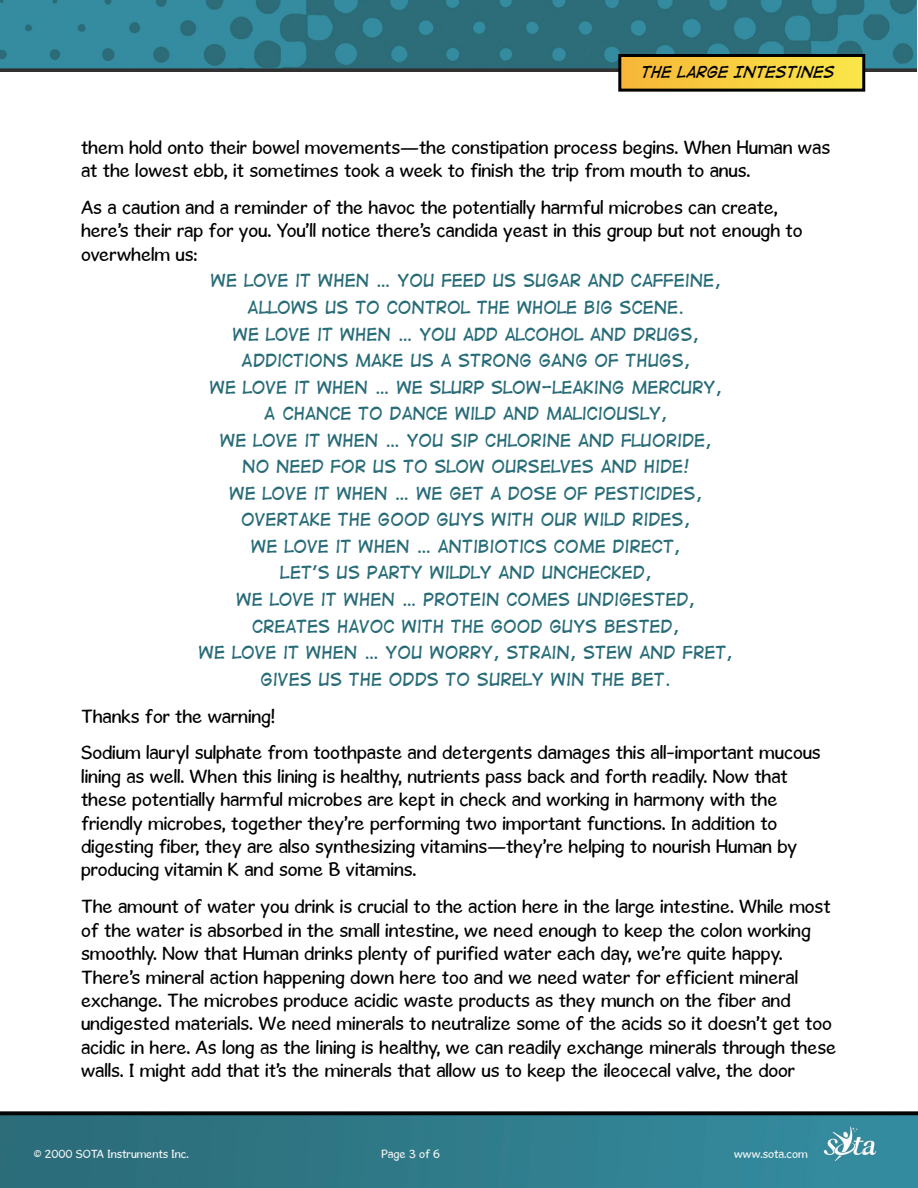
<style>
.page{position:relative;width:918px;height:1188px;background:#fff}
.page>*{position:absolute;margin:0;border:0;box-sizing:border-box;transform-origin:0 0}
.t1{font:19.5px/23.4px "Gosmick Sans";color:#000}
.t2{font:16.5px/26.5px "Digital Strip";color:#286c78;text-align:center}
.t3{font:italic 15px "Digital Strip";color:#000}
.t4{font:12px "Gosmick Sans";color:#f5f6f6}
</style>
<div class="page">
<img style="left:0;top:0;width:917px;height:72px">
<div style="left:620px;top:56px;width:244px;height:34px;background:linear-gradient(to right,#f7b638,#f9e849)"></div>
<div style="left:618px;top:54px;width:247px;height:38px;border:3px solid #000"></div>
<img style="left:0;top:1111px;width:918px;height:77px">
<p class="t3" style="left:642px;top:64px;width:195px">THE LARGE INTESTINES</p>
<p class="t1" style="left:81px;top:135px;width:751px">them hold onto their bowel movements—the constipation process begins. When Human was at the lowest ebb, it sometimes took a week to finish the trip from mouth to anus.</p>
<p class="t1" style="left:81px;top:196px;width:723px">As a caution and a reminder of the havoc the potentially harmful microbes can create, here’s their rap for you. You’ll notice there’s candida yeast in this group but not enough to overwhelm us:</p>
<p class="t2" style="left:199px;top:267px;width:536px">WE LOVE IT WHEN … YOU FEED US SUGAR AND CAFFEINE, ALLOWS US TO CONTROL THE WHOLE BIG SCENE.<br>WE LOVE IT WHEN … YOU ADD ALCOHOL AND DRUGS, ADDICTIONS MAKE US A STRONG GANG OF THUGS,<br>WE LOVE IT WHEN … WE SLURP SLOW-LEAKING MERCURY,<br>A CHANCE TO DANCE WILD AND MALICIOUSLY,<br>WE LOVE IT WHEN … YOU SIP CHLORINE AND FLUORIDE,<br>NO NEED FOR US TO SLOW OURSELVES AND HIDE!<br>WE LOVE IT WHEN … WE GET A DOSE OF PESTICIDES, OVERTAKE THE GOOD GUYS WITH OUR WILD RIDES,<br>WE LOVE IT WHEN … ANTIBIOTICS COME DIRECT,<br>LET’S US PARTY WILDLY AND UNCHECKED,<br>WE LOVE IT WHEN … PROTEIN COMES UNDIGESTED, CREATES HAVOC WITH THE GOOD GUYS BESTED,<br>WE LOVE IT WHEN … YOU WORRY, STRAIN, STEW AND FRET, GIVES US THE ODDS TO SURELY WIN THE BET.</p>
<p class="t1" style="left:81px;top:697px;width:741px;line-height:36.9px">Thanks for the warning!<br>Sodium lauryl sulphate from toothpaste and detergents damages this all-important mucous</p>
<p class="t1" style="left:81px;top:764px;width:718px">lining as well. When this lining is healthy, nutrients pass back and forth readily. Now that these potentially harmful microbes are kept in check and working in harmony with the friendly microbes, together they’re performing two important functions. In addition to digesting fiber, they are also synthesizing vitamins—they’re helping to nourish Human by producing vitamin K and some B vitamins.</p>
<p class="t1" style="left:81px;top:895px;width:757px">The amount of water you drink is crucial to the action here in the large intestine. While most of the water is absorbed in the small intestine, we need enough to keep the colon working smoothly. Now that Human drinks plenty of purified water each day, we’re quite happy.<br>There’s mineral action happening down here too and we need water for efficient mineral exchange. The microbes produce acidic waste products as they munch on the fiber and undigested materials. We need minerals to neutralize some of the acids so it doesn’t get too acidic in here. As long as the lining is healthy, we can readily exchange minerals through these walls. I might add that it’s the minerals that allow us to keep the ileocecal valve, the door</p>
<p class="t4" style="left:34px;top:1146px;width:157px">© 2000 SOTA Instruments Inc.</p>
<p class="t4" style="left:381px;top:1146px;width:60px">Page 3 of 6</p>
<p class="t4" style="left:734px;top:1146px;width:75px">www.sota.com</p>
</div>
